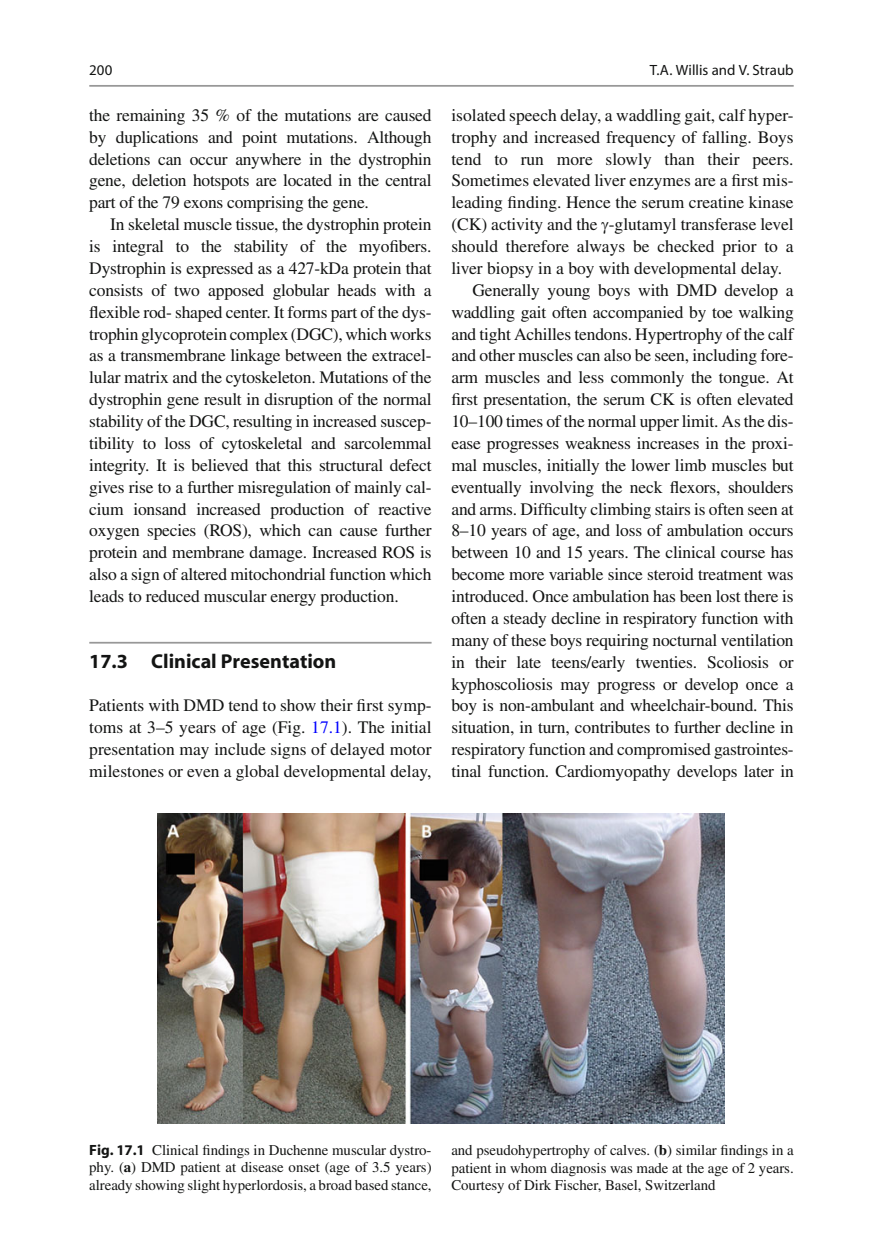
<style>
.page{position:relative;width:883px;height:1260px;background:#fff}
.page>*{position:absolute;margin:0;border:0;box-sizing:border-box;transform-origin:0 0}
.t1{font:700 20.12px "Myriad";color:#131413}
.t2{font:17.5px/21.9px "Times";letter-spacing:-.01em;color:#131413;text-align:justify}
.t3{font:14.88px/17.5px "Times";letter-spacing:-.005em;color:#131413;text-align:justify}
.t4{font:14.88px "Myriad";color:#131413}
.s1{color:#00f}
.s2{font-family:"Myriad";font-weight:700}
.s3{font-weight:700}
</style>
<div class="page">
<hr style="left:89px;top:85px;width:705px;height:2px;background:#989898">
<hr style="left:89px;top:642px;width:343px;height:2px;background:#989898">
<img style="left:158px;top:813px;width:567px;height:310px">
<p class="t4" style="left:89px;top:64px;width:25px">200</p>
<p class="t4" style="left:650px;top:64px;width:146px">T.A. Willis and V. Straub</p>
<p class="t2" style="left:89px;top:106px;width:344px">the remaining 35 % of the mutations are caused by duplications and point mutations. Although deletions can occur anywhere in the dystrophin gene, deletion hotspots are located in the central part of the 79 exons comprising the gene.</p>
<p class="t2" style="left:89px;top:215px;width:344px;text-indent:21px">In skeletal muscle tissue, the dystrophin protein is integral to the stability of the myo fi bers.<br>Dystrophin is expressed as a 427-kDa protein that consists of two apposed globular heads with a fl exible rod- shaped center. It forms part of the dys&shy;trophin glycoprotein complex (DGC), which works as a transmembrane linkage between the extracel&shy;lular matrix and the cytoskeleton. Mutations of the dystrophin gene result in disruption of the normal stability of the DGC, resulting in increased suscep&shy;tibility to loss of cytoskeletal and sarcolemmal integrity. It is believed that this structural defect gives rise to a further misregulation of mainly cal&shy;cium ionsand increased production of reactive oxygen species (ROS), which can cause further protein and membrane damage. Increased ROS is also a sign of altered mitochondrial function which leads to reduced muscular energy production.</p>
<p class="t2" style="left:451px;top:106px;width:344px">isolated speech delay, a waddling gait, calf hyper-</p>
<p class="t2" style="left:451px;top:128px;width:344px">trophy and increased frequency of falling. Boys</p>
<p class="t2" style="left:451px;top:149px;width:344px">tend to run more slowly than their peers.</p>
<p class="t2" style="left:451px;top:171px;width:344px">Sometimes elevated liver enzymes are a fi rst mis-</p>
<p class="t2" style="left:451px;top:193px;width:344px">leading fi nding. Hence the serum creatine kinase</p>
<p class="t2" style="left:451px;top:215px;width:344px">(CK) activity and the -glutamyl transferase level</p>
<p class="t2" style="left:451px;top:237px;width:344px">should therefore always be checked prior to a</p>
<p class="t2" style="left:451px;top:259px;width:332px">liver biopsy in a boy with developmental delay.</p>
<p class="t2" style="left:472px;top:281px;width:323px">Generally young boys with DMD develop a</p>
<p class="t2" style="left:451px;top:303px;width:344px">waddling gait often accompanied by toe walking</p>
<p class="t2" style="left:451px;top:324px;width:344px">and tight Achilles tendons. Hypertrophy of the calf</p>
<p class="t2" style="left:451px;top:346px;width:344px">and other muscles can also be seen, including fore-</p>
<p class="t2" style="left:451px;top:368px;width:344px">arm muscles and less commonly the tongue. At</p>
<p class="t2" style="left:451px;top:390px;width:344px">fi rst presentation, the serum CK is often elevated</p>
<p class="t2" style="left:451px;top:412px;width:344px">10–100 times of the normal upper limit. As the dis-</p>
<p class="t2" style="left:451px;top:434px;width:344px">ease progresses weakness increases in the proxi-</p>
<p class="t2" style="left:451px;top:456px;width:344px">mal muscles, initially the lower limb muscles but</p>
<p class="t2" style="left:451px;top:478px;width:344px">eventually involving the neck fl exors, shoulders</p>
<p class="t2" style="left:451px;top:499px;width:344px">and arms. Dif fi culty climbing stairs is often seen at</p>
<p class="t2" style="left:451px;top:521px;width:344px">8–10 years of age, and loss of ambulation occurs</p>
<p class="t2" style="left:451px;top:543px;width:344px">between 10 and 15 years. The clinical course has</p>
<p class="t2" style="left:451px;top:565px;width:344px">become more variable since steroid treatment was</p>
<p class="t2" style="left:451px;top:587px;width:344px">introduced. Once ambulation has been lost there is</p>
<p class="t2" style="left:451px;top:609px;width:344px">often a steady decline in respiratory function with</p>
<p class="t2" style="left:451px;top:631px;width:344px">many of these boys requiring nocturnal ventilation</p>
<p class="t2" style="left:451px;top:653px;width:344px">in their late teens/early twenties. Scoliosis or</p>
<p class="t2" style="left:451px;top:674px;width:344px">kyphoscoliosis may progress or develop once a</p>
<p class="t2" style="left:451px;top:696px;width:344px">boy is non-ambulant and wheelchair-bound. This</p>
<p class="t2" style="left:451px;top:718px;width:344px">situation, in turn, contributes to further decline in</p>
<p class="t2" style="left:451px;top:740px;width:344px">respiratory function and compromised gastrointes-</p>
<p class="t2" style="left:451px;top:762px;width:344px">tinal function. Cardiomyopathy develops later in</p>
<p class="t1" style="left:89px;top:653px;width:249px">17.3 Clinical Presentation</p>
<p class="t2" style="left:89px;top:696px;width:344px">Patients with DMD tend to show their fi rst symp&shy;toms at 3–5 years of age (Fig. <span class="s1">17.1</span> ). The initial presentation may include signs of delayed motor milestones or even a global developmental delay,</p>
<p class="t3" style="left:89px;top:1142px;width:344px"><span class="s2">Fig. 17.1</span> Clinical fi ndings in Duchenne muscular dystro&shy;phy. ( <span class="s3">a</span> ) DMD patient at disease onset (age of 3.5 years) already showing slight hyperlordosis, a broad based stance,</p>
<p class="t3" style="left:451px;top:1143px;width:344px">and pseudohypertrophy of calves. ( <span class="s3">b</span> ) similar fi ndings in a patient in whom diagnosis was made at the age of 2 years.<br>Courtesy of Dirk Fischer, Basel, Switzerland</p>
</div>
